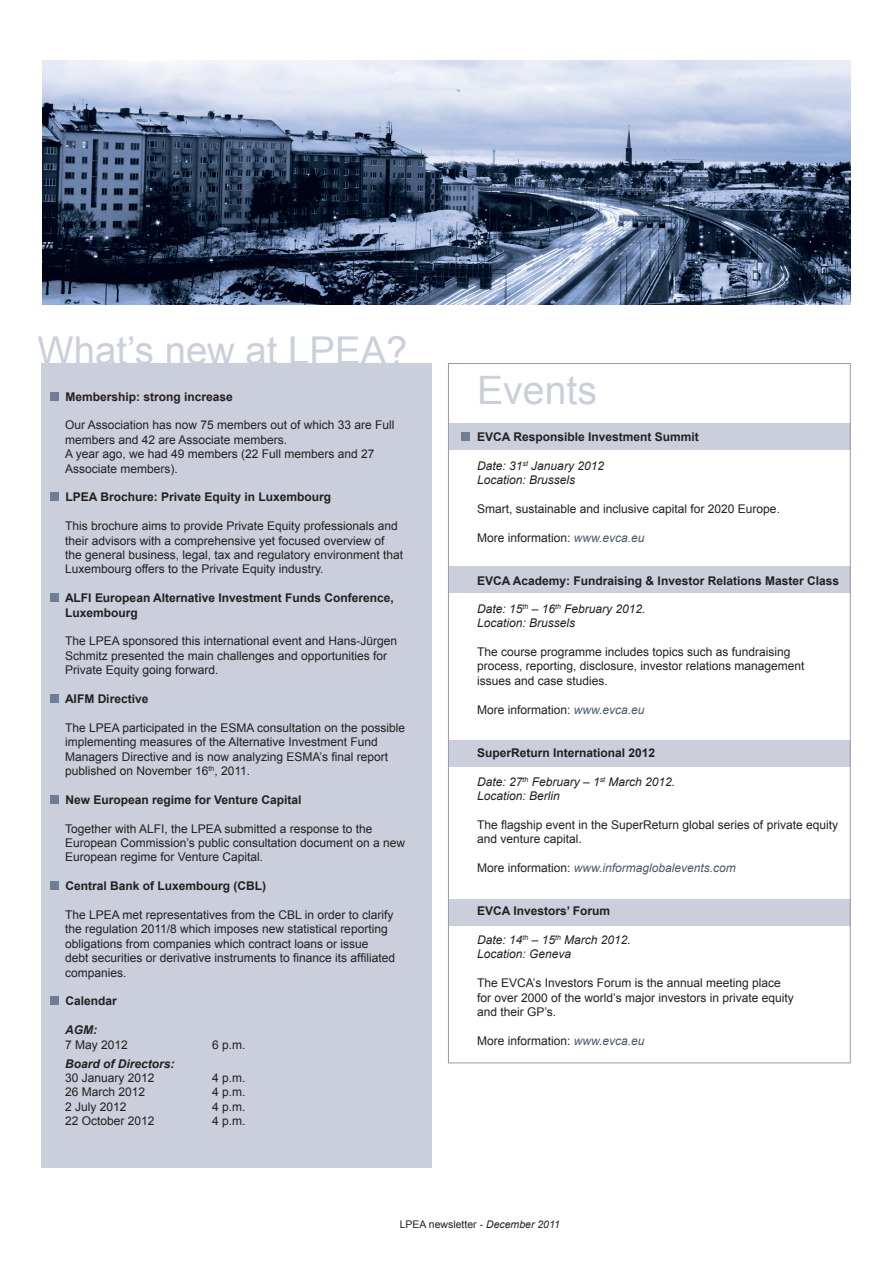
<style>
.page{position:relative;width:893px;height:1263px;background:#fff}
.page>*{position:absolute;margin:0;border:0;box-sizing:border-box;transform-origin:0 0}
.t1{font:39.15px "Arial";color:#cacfdb}
.t2{font:38.25px "Arial";color:#cacfdb}
.t3{font:12px/14.4px "Arial";color:#231f20}
.t4{font:700 12px "Arial";color:#231f20}
.t5{font:italic 12px "Arial";color:#231f20}
.t6{font:italic 12px "Arial";color:#475874}
.t7{font:italic 700 12px "Arial";color:#231f20}
.t8{font:10.5px "Arial";color:#231f20}
.s1{font-style:italic;color:#475874}
.s2{font-style:normal;color:#231f20}
.s3{font-style:italic}
</style>
<div class="page">
<div style="left:449px;top:899px;width:401px;height:26px;background:#cacfdb"></div>
<div style="left:449px;top:567px;width:401px;height:26px;background:#cacfdb"></div>
<div style="left:448px;top:740px;width:402px;height:27px;background:#cacfdb"></div>
<div style="left:449px;top:424px;width:401px;height:26px;background:#cacfdb"></div>
<div style="left:461px;top:432px;width:9px;height:9px;background:#707d96"></div>
<div style="left:41px;top:364px;width:391px;height:804px;background:#cacfdb"></div>
<div style="left:50px;top:392px;width:9px;height:8px;background:#707d96"></div>
<div style="left:50px;top:493px;width:9px;height:8px;background:#707d96"></div>
<div style="left:50px;top:593px;width:9px;height:9px;background:#707d96"></div>
<div style="left:50px;top:694px;width:9px;height:9px;background:#707d96"></div>
<div style="left:50px;top:795px;width:9px;height:8px;background:#707d96"></div>
<div style="left:50px;top:881px;width:9px;height:9px;background:#707d96"></div>
<div style="left:50px;top:996px;width:9px;height:9px;background:#707d96"></div>
<img style="left:43px;top:60px;width:807px;height:245px">
<p class="t2" style="left:38px;top:325px;width:371px">What’s new at LPEA?</p>
<p class="t4" style="left:65px;top:388px;width:169px">Membership: strong increase</p>
<p class="t3" style="left:65px;top:418px;width:331px">Our Association has now 75 members out of which 33 are Full members and 42 are Associate members.</p>
<p class="t3" style="left:65px;top:447px;width:311px">A year ago, we had 49 members (22 Full members and 27<br>Associate members).</p>
<p class="t4" style="left:65px;top:489px;width:267px">LPEA Brochure: Private Equity in Luxembourg</p>
<p class="t3" style="left:65px;top:519px;width:340px">This brochure aims to provide Private Equity professionals and their advisors with a comprehensive yet focused overview of the general business, legal, tax and regulatory environment that Luxembourg offers to the Private Equity industry.</p>
<p class="t4" style="left:65px;top:590px;width:330px">ALFI European Alternative Investment Funds Conference,</p>
<p class="t4" style="left:65px;top:604px;width:74px">Luxembourg</p>
<p class="t3" style="left:65px;top:634px;width:334px">The LPEA sponsored this international event and Hans-Jürgen<br>Schmitz presented the main challenges and opportunities for<br>Private Equity going forward.</p>
<p class="t4" style="left:65px;top:691px;width:85px">AIFM Directive</p>
<p class="t3" style="left:65px;top:720px;width:342px">The LPEA participated in the ESMA consultation on the possible implementing measures of the Alternative Investment Fund Managers Directive and is now analyzing ESMA’s final report published on November 16<sup>th</sup>, 2011.</p>
<p class="t4" style="left:65px;top:792px;width:238px">New European regime for Venture Capital</p>
<p class="t3" style="left:65px;top:821px;width:341px">Together with ALFI, the LPEA submitted a response to the<br>European Commission’s public consultation document on a new<br>European regime for Venture Capital.</p>
<p class="t4" style="left:65px;top:878px;width:202px">Central Bank of Luxembourg (CBL)</p>
<p class="t3" style="left:65px;top:908px;width:332px">The LPEA met representatives from the CBL in order to clarify the regulation 2011/8 which imposes new statistical reporting obligations from companies which contract loans or issue<br>debt securities or derivative instruments to finance its affiliated companies.</p>
<p class="t4" style="left:65px;top:993px;width:53px">Calendar</p>
<p class="t7" style="left:65px;top:1022px;width:33px">AGM:</p>
<p class="t3" style="left:65px;top:1037px;width:64px">7 May 2012</p>
<p class="t3" style="left:212px;top:1037px;width:35px">6 p.m.</p>
<p class="t7" style="left:65px;top:1055px;width:111px">Board of Directors:</p>
<p class="t3" style="left:65px;top:1071px;width:91px">30 January 2012</p>
<p class="t3" style="left:212px;top:1071px;width:35px">4 p.m.</p>
<p class="t3" style="left:65px;top:1085px;width:82px">26 March 2012</p>
<p class="t3" style="left:212px;top:1085px;width:35px">4 p.m.</p>
<p class="t3" style="left:65px;top:1099px;width:63px">2 July 2012</p>
<p class="t3" style="left:212px;top:1099px;width:35px">4 p.m.</p>
<p class="t3" style="left:65px;top:1114px;width:91px">22 October 2012</p>
<p class="t3" style="left:212px;top:1114px;width:35px">4 p.m.</p>
<p class="t1" style="left:477px;top:365px;width:121px">Events</p>
<p class="t4" style="left:477px;top:429px;width:223px">EVCA Responsible Investment Summit</p>
<p class="t5" style="left:477px;top:458px;width:128px">Date: 31<sup>st</sup> January 2012</p>
<p class="t5" style="left:477px;top:472px;width:100px">Location: Brussels</p>
<p class="t3" style="left:477px;top:501px;width:304px">Smart, sustainable and inclusive capital for 2020 Europe.</p>
<p class="t3" style="left:477px;top:530px;width:169px">More information: <span class="s1">www.evca.eu</span></p>
<p class="t4" style="left:477px;top:573px;width:363px">EVCA Academy: Fundraising &amp; Investor Relations Master Class</p>
<p class="t5" style="left:477px;top:601px;width:170px">Date: 15<sup>th</sup> – 16<sup>th</sup> February 2012.</p>
<p class="t5" style="left:477px;top:615px;width:100px">Location: Brussels</p>
<p class="t3" style="left:477px;top:645px;width:329px">The course programme includes topics such as fundraising process, reporting, disclosure, investor relations management issues and case studies.</p>
<p class="t3" style="left:477px;top:702px;width:169px">More information: <span class="s1">www.evca.eu</span></p>
<p class="t4" style="left:477px;top:745px;width:180px">SuperReturn International 2012</p>
<p class="t5" style="left:477px;top:773px;width:200px">Date: 27<sup>th</sup> February – 1<sup>st</sup> March 2012.</p>
<p class="t5" style="left:477px;top:788px;width:84px">Location: Berlin</p>
<p class="t3" style="left:477px;top:817px;width:362px">The flagship event in the SuperReturn global series of private equity and venture capital.</p>
<p class="t6" style="left:477px;top:860px;width:260px"><span class="s2">More information:</span> www.informaglobalevents.com</p>
<p class="t4" style="left:477px;top:903px;width:134px">EVCA Investors’ Forum</p>
<p class="t5" style="left:477px;top:932px;width:155px">Date: 14<sup>th</sup> – 15<sup>th</sup> March 2012.</p>
<p class="t5" style="left:477px;top:946px;width:96px">Location: Geneva</p>
<p class="t3" style="left:477px;top:976px;width:305px">The EVCA’s Investors Forum is the annual meeting place</p>
<p class="t3" style="left:477px;top:990px;width:318px">for over 2000 of the world’s major investors in private equity</p>
<p class="t3" style="left:477px;top:1005px;width:81px">and their GP’s.</p>
<p class="t3" style="left:477px;top:1033px;width:169px">More information: <span class="s1">www.evca.eu</span></p>
<p class="t8" style="left:400px;top:1217px;width:162px">LPEA newsletter - <span class="s3">December 2011</span></p>
</div>
